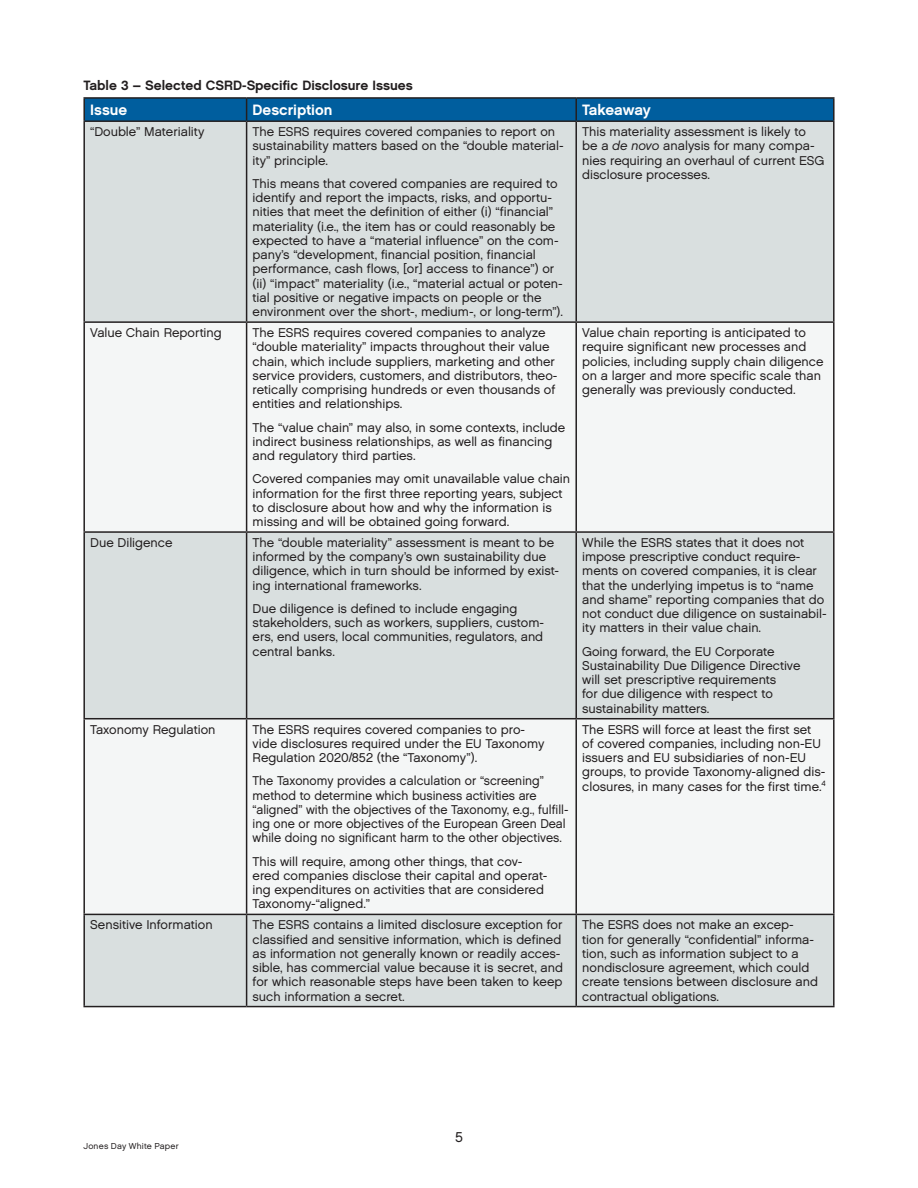
<style>
.page{position:relative;width:918px;height:1188px;background:#fff}
.page>*{position:absolute;margin:0;border:0;box-sizing:border-box;transform-origin:0 0}
.Table_Header_1_-_Reversed_on_2945{font:15px "Chalet New York Nineteen Sixty";color:#fff}
.t1{font:14.25px "Chalet London Nineteen Sixty";color:#231f20}
.Subhead_Level_2__9pt{font:13.5px "Chalet New York Nineteen Sixty";color:#231f20}
.Table_Body_Copy{font:12.75px/14.2px "Chalet London Nineteen Sixty";color:#231f20}
.Table_Body_Copy-2{font:12.75px/14.2px "Chalet London Nineteen Sixty";color:#231f20;scale:.96 1}
.t2{font:8.7px "Chalet London Nineteen Sixty";letter-spacing:.02em;color:#231f20}
.s1{font-family:"Chalet Oblique London"}
</style>
<div class="page">
<div style="left:85px;top:122px;width:748px;height:884px;background:#d9dfdf"></div>
<svg style="left:85px;top:323px;width:748px;height:591px;fill:#f4f6f6"></svg>
<hr style="left:83px;top:97px;width:164px;height:2px;background:#231f20">
<hr style="left:83px;top:99px;width:2px;height:21px;background:#231f20">
<hr style="left:247px;top:97px;width:329px;height:2px;background:#231f20">
<div style="left:84px;top:98px;width:749px;height:22px;background:#005e9e"></div>
<hr style="left:576px;top:97px;width:259px;height:2px;background:#231f20">
<hr style="left:575px;top:99px;width:2px;height:21px;background:#231f20">
<hr style="left:833px;top:99px;width:2px;height:21px;background:#231f20">
<hr style="left:83px;top:120px;width:164px;height:2px;background:#231f20">
<hr style="left:83px;top:122px;width:2px;height:199px;background:#231f20">
<hr style="left:247px;top:120px;width:329px;height:2px;background:#231f20">
<hr style="left:246px;top:122px;width:1px;height:199px;background:#231f20">
<hr style="left:576px;top:120px;width:259px;height:2px;background:#231f20">
<hr style="left:575px;top:122px;width:2px;height:199px;background:#231f20">
<hr style="left:833px;top:122px;width:2px;height:199px;background:#231f20">
<hr style="left:83px;top:321px;width:164px;height:2px;background:#231f20">
<hr style="left:83px;top:323px;width:2px;height:208px;background:#231f20">
<hr style="left:247px;top:321px;width:329px;height:2px;background:#231f20">
<hr style="left:246px;top:323px;width:1px;height:208px;background:#231f20">
<hr style="left:576px;top:321px;width:259px;height:2px;background:#231f20">
<hr style="left:575px;top:323px;width:2px;height:208px;background:#231f20">
<hr style="left:833px;top:323px;width:2px;height:208px;background:#231f20">
<hr style="left:83px;top:531px;width:164px;height:2px;background:#231f20">
<hr style="left:83px;top:533px;width:2px;height:185px;background:#231f20">
<hr style="left:247px;top:531px;width:329px;height:2px;background:#231f20">
<hr style="left:246px;top:533px;width:1px;height:185px;background:#231f20">
<hr style="left:576px;top:531px;width:259px;height:2px;background:#231f20">
<hr style="left:575px;top:533px;width:2px;height:185px;background:#231f20">
<hr style="left:833px;top:533px;width:2px;height:185px;background:#231f20">
<hr style="left:83px;top:718px;width:164px;height:1px;background:#231f20">
<hr style="left:83px;top:719px;width:2px;height:195px;background:#231f20">
<hr style="left:247px;top:718px;width:329px;height:1px;background:#231f20">
<hr style="left:246px;top:719px;width:1px;height:195px;background:#231f20">
<hr style="left:576px;top:718px;width:259px;height:1px;background:#231f20">
<hr style="left:575px;top:719px;width:2px;height:195px;background:#231f20">
<hr style="left:833px;top:719px;width:2px;height:195px;background:#231f20">
<hr style="left:83px;top:914px;width:164px;height:1px;background:#231f20">
<hr style="left:83px;top:915px;width:2px;height:91px;background:#231f20">
<hr style="left:247px;top:914px;width:329px;height:1px;background:#231f20">
<hr style="left:246px;top:915px;width:1px;height:91px;background:#231f20">
<hr style="left:576px;top:914px;width:259px;height:1px;background:#231f20">
<hr style="left:575px;top:915px;width:2px;height:91px;background:#231f20">
<hr style="left:833px;top:915px;width:2px;height:91px;background:#231f20">
<hr style="left:83px;top:1006px;width:164px;height:1px;background:#231f20">
<hr style="left:247px;top:1006px;width:329px;height:1px;background:#231f20">
<hr style="left:576px;top:1006px;width:259px;height:1px;background:#231f20">
<p class="Subhead_Level_2__9pt" style="left:83px;top:77px;width:331px">Table 3 – Selected CSRD-Specific Disclosure Issues</p>
<p class="Table_Header_1_-_Reversed_on_2945" style="left:90px;top:101px;width:39px">Issue</p>
<p class="Table_Header_1_-_Reversed_on_2945" style="left:253px;top:101px;width:81px">Description</p>
<p class="Table_Header_1_-_Reversed_on_2945" style="left:582px;top:101px;width:70px">Takeaway</p>
<p class="Table_Body_Copy" style="left:90px;top:124px;width:116px">“Double” Materiality</p>
<p class="Table_Body_Copy" style="left:253px;top:124px;width:313px">The ESRS requires covered companies to report on sustainability matters based on the “double material&shy;ity” principle.</p>
<p class="Table_Body_Copy" style="left:253px;top:176px;width:312px">This means that covered companies are required to identify and report the impacts, risks, and opportu&shy;nities that meet the definition of either (i) “financial” materiality (i.e., the item has or could reasonably be expected to have a “material influence” on the com&shy;pany’s “development, financial position, financial performance, cash flows, [or] access to finance”) or (ii) “impact” materiality (i.e., “material actual or poten&shy;tial positive or negative impacts on people or the environment over the short-, medium-, or long-term”).</p>
<p class="Table_Body_Copy" style="left:582px;top:124px;width:244px">This materiality assessment is likely to be a <span class="s1">de novo</span> analysis for many compa&shy;nies requiring an overhaul of current ESG disclosure processes.</p>
<p class="Table_Body_Copy" style="left:90px;top:325px;width:133px">Value Chain Reporting</p>
<p class="Table_Body_Copy" style="left:253px;top:325px;width:306px">The ESRS requires covered companies to analyze “double materiality” impacts throughout their value chain, which include suppliers, marketing and other service providers, customers, and distributors, theo&shy;retically comprising hundreds or even thousands of entities and relationships.</p>
<p class="Table_Body_Copy" style="left:253px;top:420px;width:314px">The “value chain” may also, in some contexts, include indirect business relationships, as well as financing and regulatory third parties.</p>
<p class="Table_Body_Copy" style="left:253px;top:472px;width:319px">Covered companies may omit unavailable value chain information for the first three reporting years, subject to disclosure about how and why the information is missing and will be obtained going forward.</p>
<p class="Table_Body_Copy" style="left:90px;top:535px;width:84px">Due Diligence</p>
<p class="Table_Body_Copy" style="left:253px;top:535px;width:308px">The “double materiality” assessment is meant to be informed by the company’s own sustainability due diligence, which in turn should be informed by exist&shy;ing international frameworks.</p>
<p class="Table_Body_Copy" style="left:253px;top:601px;width:293px">Due diligence is defined to include engaging stakeholders, such as workers, suppliers, custom&shy;ers, end users, local communities, regulators, and central banks.</p>
<p class="Table_Body_Copy" style="left:90px;top:722px;width:127px">Taxonomy Regulation</p>
<p class="Table_Body_Copy" style="left:253px;top:722px;width:293px">The ESRS requires covered companies to pro&shy;vide disclosures required under the EU Taxonomy<br>Regulation 2020/852 (the “Taxonomy”).</p>
<p class="Table_Body_Copy-2" style="left:253px;top:774px;width:330px">The Taxonomy provides a calculation or “screening” method to determine which business activities are “aligned” with the objectives of the Taxonomy, e.g., fulfill&shy;ing one or more objectives of the European Green Deal while doing no significant harm to the other objectives.</p>
<p class="Table_Body_Copy" style="left:253px;top:854px;width:296px">This will require, among other things, that cov&shy;ered companies disclose their capital and operat&shy;ing expenditures on activities that are considered Taxonomy-“aligned.”</p>
<p class="Table_Body_Copy" style="left:582px;top:325px;width:243px">Value chain reporting is anticipated to require significant new processes and policies, including supply chain diligence on a larger and more specific scale than generally was previously conducted.</p>
<p class="Table_Body_Copy" style="left:582px;top:535px;width:246px">While the ESRS states that it does not impose prescriptive conduct require&shy;ments on covered companies, it is clear that the underlying impetus is to “name and shame” reporting companies that do not conduct due diligence on sustainabil&shy;ity matters in their value chain.</p>
<p class="Table_Body_Copy" style="left:582px;top:644px;width:220px">Going forward, the EU Corporate Sustainability Due Diligence Directive will set prescriptive requirements<br>for due diligence with respect to sustainability matters.</p>
<p class="Table_Body_Copy" style="left:582px;top:722px;width:245px">The ESRS will force at least the first set of covered companies, including non-EU issuers and EU subsidiaries of non-EU groups, to provide Taxonomy-aligned dis&shy;closures, in many cases for the first time.<sup>4</sup></p>
<p class="Table_Body_Copy" style="left:90px;top:918px;width:124px">Sensitive Information</p>
<p class="Table_Body_Copy" style="left:253px;top:918px;width:312px">The ESRS contains a limited disclosure exception for classified and sensitive information, which is defined as information not generally known or readily acces&shy;sible, has commercial value because it is secret, and for which reasonable steps have been taken to keep such information a secret.</p>
<p class="Table_Body_Copy" style="left:582px;top:918px;width:237px">The ESRS does not make an excep&shy;tion for generally “confidential” informa&shy;tion, such as information subject to a nondisclosure agreement, which could create tensions between disclosure and contractual obligations.</p>
<p class="t2" style="left:83px;top:1140px;width:97px">Jones Day White Paper</p>
<p class="t1" style="left:455px;top:1129px;width:9px">5</p>
</div>
